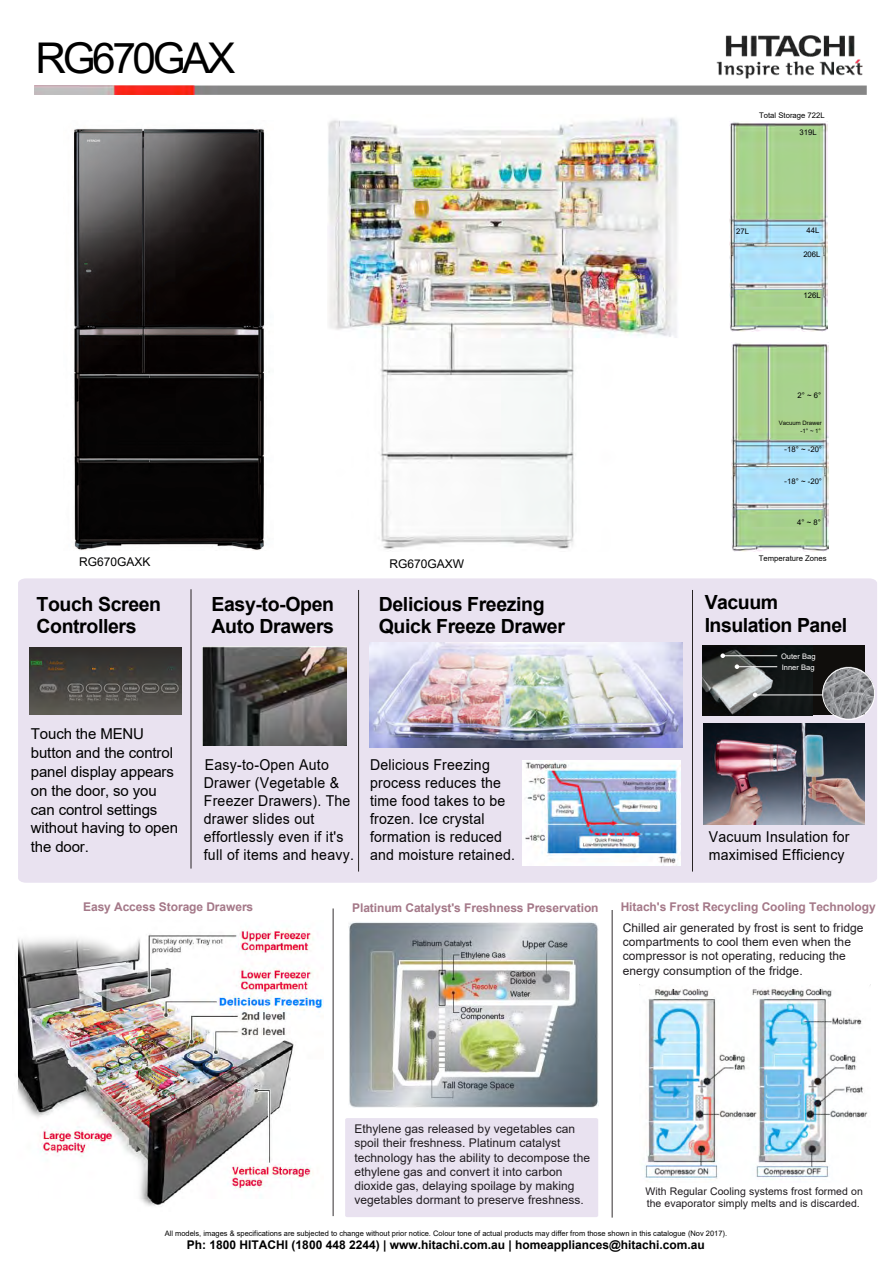
<style>
.page{position:relative;width:893px;height:1263px;background:#fff}
.page>*{position:absolute;margin:0;border:0;box-sizing:border-box;transform-origin:0 0}
.t1{font:42.3px "Arial";letter-spacing:-.08em;color:#000}
.t2{font:700 19.5px/22px "Arial";letter-spacing:-.02em;color:#000}
.t3{font:15px/18px "Arial";letter-spacing:.015em;color:#000;scale:.94 1}
.t4{font:15px/18.8px "Arial";letter-spacing:-.01em;color:#000}
.t5{font:12px/14.2px "Arial";letter-spacing:.005em;color:#201c20}
.t6{font:700 12px "Arial";letter-spacing:-.005em;color:#a47888}
.t7{font:700 12px "Arial";color:#000}
.t8{font:12px "Arial";color:#000}
.t9{font:10.5px/12.5px "Arial";letter-spacing:.005em;color:#201c20}
.t10{font:7.8px "Arial";color:#000}
.t11{font:7.5px "Arial";color:#000}
.t12{font:7.5px/10.9px "Arial";color:#fff}
.t13{font:6px/8.7px "Arial";color:#000;text-align:right}
.s1{font-style:inherit}
.s2{font-family:"Helvetica Neue"}
</style>
<div class="page">
<img style="left:74px;top:128px;width:196px;height:422px">
<img style="left:328px;top:117px;width:350px;height:432px">
<img style="left:35px;top:86px;width:831px;height:8px">
<img style="left:717px;top:36px;width:146px;height:42px">
<div style="left:345px;top:1118px;width:253px;height:99px;background:#e9e2f0"></div>
<img style="left:644px;top:988px;width:224px;height:192px">
<hr style="left:333px;top:908px;width:1px;height:308px;background:#231f20">
<hr style="left:612px;top:910px;width:1px;height:307px;background:#231f20">
<div style="left:18px;top:578px;width:859px;height:305px;background:#e9e2f0"></div>
<hr style="left:358px;top:590px;width:1px;height:281px;background:#231f20">
<hr style="left:692px;top:590px;width:1px;height:281px;background:#231f20">
<div style="left:703px;top:645px;width:162px;height:70px;background:#100e0c"></div>
<img style="left:703px;top:645px;width:109px;height:70px">
<svg style="left:720px;top:653px;width:5px;height:5px"></svg>
<svg style="left:735px;top:664px;width:4px;height:5px"></svg>
<svg style="left:753px;top:693px;width:4px;height:4px"></svg>
<hr style="left:755px;top:695px;width:75px;height:1px;background:#fff">
<hr style="left:737px;top:666px;width:40px;height:1px;background:#fff">
<hr style="left:723px;top:655px;width:54px;height:1px;background:#fff">
<img style="left:823px;top:667px;width:52px;height:52px;border-radius:26px">
<div style="left:822px;top:667px;width:53px;height:53px;border:1px solid #fff;border-radius:50%"></div>
<hr style="left:191px;top:589px;width:1px;height:279px;background:#231f20">
<img style="left:202px;top:646px;width:145px;height:99px">
<img style="left:523px;top:761px;width:158px;height:104px">
<img style="left:703px;top:723px;width:162px;height:102px">
<img style="left:369px;top:643px;width:313px;height:104px">
<img style="left:731px;top:343px;width:98px;height:209px">
<img style="left:730px;top:122px;width:98px;height:209px">
<img style="left:29px;top:648px;width:152px;height:66px">
<img style="left:348px;top:922px;width:250px;height:186px">
<img style="left:17px;top:927px;width:306px;height:279px">
<h1 class="t1" style="left:36px;top:29px;width:201px">RG670GAX</h1>
<p class="t10" style="left:759px;top:110px;width:67px">Total Storage 722L</p>
<p class="t10" style="left:800px;top:127px;width:19px">319L</p>
<p class="t10" style="left:736px;top:226px;width:14px">27L</p>
<p class="t10" style="left:807px;top:225px;width:14px">44L</p>
<p class="t10" style="left:803px;top:249px;width:19px">206L</p>
<p class="t10" style="left:803px;top:290px;width:19px">126L</p>
<p class="t8" style="left:79px;top:554px;width:73px">RG670GAXK</p>
<p class="t8" style="left:389px;top:555px;width:76px">RG670GAXW</p>
<h2 class="t2" style="left:36px;top:593px;width:126px">Touch Screen<br>Control<span class="s1">ler</span>s</h2>
<h2 class="t2" style="left:212px;top:593px;width:124px">Easy-to-Open<br>Auto Drawers</h2>
<h2 class="t2" style="left:379px;top:593px;width:188px">Delicious Freezing<br>Quick Freeze Drawer</h2>
<p class="t4" style="left:31px;top:725px;width:149px">Touch the MENU button and the control panel display appears on the door, so you can control settings without having to open the door.</p>
<p class="t3" style="left:204px;top:756px;width:161px">Easy-to-Open Auto<br>Drawer (Vegetable &amp;<br>Freezer Draw<span class="s1">er</span>s). The drawer slides out effortlessly even if it's full of items and heavy.</p>
<p class="t3" style="left:370px;top:755px;width:156px">Delicious Freezing process reduces the time food takes to be frozen. Ice crystal formation is reduced and moisture retained.</p>
<p class="t6" style="left:83px;top:899px;width:172px">Easy Access Storage Draw<span class="s1">er</span>s</p>
<p class="t6" style="left:352px;top:899px;width:248px">Platinum Catalyst's Freshness Preservation</p>
<p class="t10" style="left:798px;top:390px;width:25px">2° ~ 6°</p>
<p class="t13" style="left:779px;top:418px;width:45px">Vacuum Drawer -1° ~ 1°</p>
<p class="t10" style="left:784px;top:443px;width:39px"><span class="s2">-</span>18° ~ -20°</p>
<p class="t10" style="left:784px;top:476px;width:39px"><span class="s2">-</span>18° ~ -20°</p>
<p class="t10" style="left:797px;top:517px;width:25px">4° ~ 8°</p>
<p class="t10" style="left:759px;top:553px;width:69px">Temperature Zones</p>
<h2 class="t2" style="left:705px;top:592px;width:144px">Vacuum<br>Insulation Panel</h2>
<p class="t12" style="left:781px;top:651px;width:36px">Outer Bag<br>Inner Bag</p>
<p class="t3" style="left:709px;top:828px;width:151px">Vacuum Insulation for maximised Efficiency</p>
<p class="t6" style="left:621px;top:899px;width:257px">Hitach's Frost Recycling Cooling Technology</p>
<p class="t5" style="left:623px;top:920px;width:242px">Chilled air generated by frost is sent to fridge compartments to cool them even when the compressor is not operating, reducing the energy consumption of the fridge.</p>
<p class="t5" style="left:354px;top:1122px;width:237px">Ethylene gas released by vegetables can spoil their freshness. Platinum catalyst technology has the ability to decompose the ethylene gas and convert it into carbon dioxide gas, delaying spoilage by making vegetables dormant to preserve freshness.</p>
<p class="t9" style="left:645px;top:1185px;width:219px">With Regular Cooling systems frost formed on the evaporator simply melts and is discarded.</p>
<p class="t11" style="left:165px;top:1228px;width:564px">All models, images &amp; specifications are subjected to change without prior notice. Colour tone of actual products may differ from those shown in this catalogue (<span class="s1">Nov</span> 2017).</p>
<p class="t7" style="left:187px;top:1236px;width:519px">Ph: 1800 HITACHI (1800 448 2244) | www.hitachi.com.au | homeappliances@hitachi.com.au</p>
</div>
